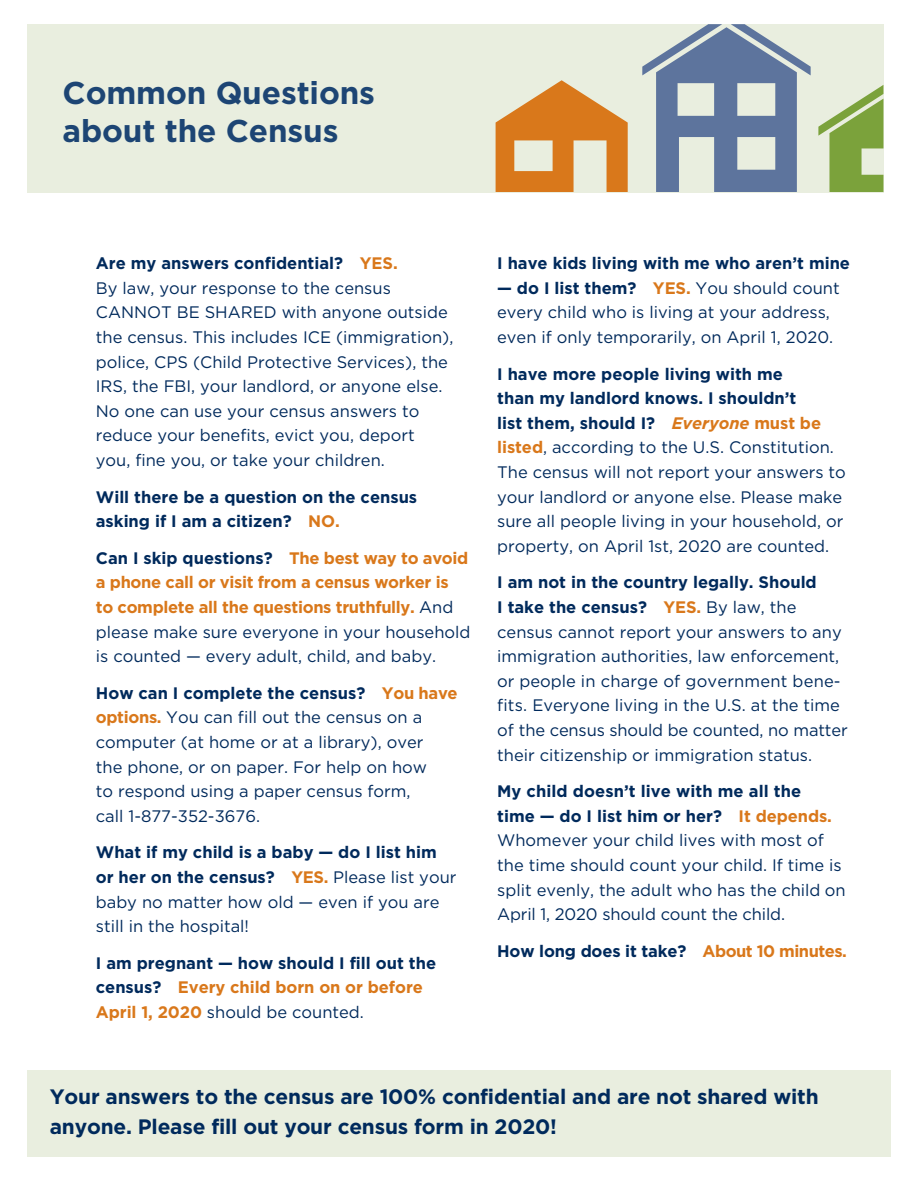
<style>
.page{position:relative;width:918px;height:1188px;background:#fff}
.page>*{position:absolute;margin:0;border:0;box-sizing:border-box;transform-origin:0 0}
.t1{font:700 31.5px/37.3px "Gotham";letter-spacing:-.005em;color:#1d4574}
.t2{font:700 20.85px/30.2px "Gotham";letter-spacing:-.01em;color:#002a5c}
.t3{font:16.65px/24.6px "Gotham";color:#002a5c}
.t4{font:700 16.65px/24.6px "Gotham";color:#002a5c}
.t5{font:700 16.65px/24.6px "Gotham";letter-spacing:-.02em;color:#d9781b}
.s1{font-weight:700}
.s2{font-weight:700;color:#d9781b}
.s3{color:#d9781b}
.s4{color:#002a5c}
.s5{font-weight:400;color:#002a5c}
.s6{font-weight:400}
.s7{font-weight:700;font-style:italic;color:#d9781b}
</style>
<div class="page">
<div style="left:27px;top:24px;width:857px;height:169px;background:#e5ebd9"></div>
<svg style="left:496px;top:80px;width:132px;height:112px"></svg>
<svg style="left:642px;top:24px;width:169px;height:168px"></svg>
<svg style="left:818px;top:85px;width:65px;height:107px"></svg>
<div style="left:27px;top:1070px;width:864px;height:87px;background:#e5ebd9"></div>
<h1 class="t1" style="left:63px;top:74px;width:314px">Common Questions about the Census</h1>
<p class="t3" style="left:96px;top:251px;width:359px"><span class="s1">Are my answers confidential?</span> <span class="s2">YES.<br></span>By law, your response to the census CANNOT BE SHARED with anyone outside the census. This includes ICE (immigration), police, CPS (Child Protective Services), the IRS, the FBI, your landlord, or anyone else.<br>No one can use your census answers to reduce your benefits, evict you, deport you, fine you, or take your children.</p>
<p class="t4" style="left:96px;top:484px;width:323px">Will there be a question on the census asking if I am a citizen? <span class="s3">NO.</span></p>
<p class="t5" style="left:96px;top:546px;width:376px"><span class="s4">Can I skip questions?</span> The best way to avoid a phone call or visit from a census worker is<br>to complete all the questions truthfully. <span class="s5">And please make sure everyone in your household is counted — every adult, child, and baby.</span></p>
<p class="t3" style="left:96px;top:681px;width:363px"><span class="s1">How can I complete the census?</span> <span class="s2">You have options.</span> You can fill out the census on a computer (at home or at a library), over<br>the phone, or on paper. For help on how<br>to respond using a paper census form,<br>call 1-877-352-3676.</p>
<p class="t3" style="left:96px;top:840px;width:362px"><span class="s1">What if my child is a baby — do I list him or her on the census?</span> <span class="s2">YES.</span> Please list your baby no matter how old — even if you are still in the hospital!</p>
<p class="t4" style="left:96px;top:950px;width:342px">I am pregnant — how should I fill out the census? <span class="s3">Every child born on or before<br>April 1, 2020</span> <span class="s6">should be counted.</span></p>
<p class="t4" style="left:497px;top:251px;width:354px">I have kids living with me who aren’t mine</p>
<p class="t3" style="left:497px;top:275px;width:344px"><span class="s1">— do I list them?</span> <span class="s2">YES.</span> You should count every child who is living at your address, even if only temporarily, on April 1, 2020.</p>
<p class="t3" style="left:497px;top:361px;width:350px"><span class="s1">I have more people living with me<br>than my landlord knows. I shouldn’t<br>list them, should I?</span> <span class="s7">Everyone</span> <span class="s2">must be listed</span>, according to the U.S. Constitution.<br>The census will not report your answers to your landlord or anyone else. Please make sure all people living in your household, or property, on April 1st, 2020 are counted.</p>
<p class="t3" style="left:497px;top:570px;width:352px"><span class="s1">I am not in the country legally. Should<br>I take the census?</span> <span class="s2">YES.</span> By law, the census cannot report your answers to any immigration authorities, law enforcement, or people in charge of government bene&shy;fits. Everyone living in the U.S. at the time of the census should be counted, no matter their citizenship or immigration status.</p>
<p class="t3" style="left:497px;top:779px;width:350px"><span class="s1">My child doesn’t live with me all the<br>time — do I list him or her?</span> <span class="s2">It depends.<br></span>Whomever your child lives with most of the time should count your child. If time is split evenly, the adult who has the child on April 1, 2020 should count the child.</p>
<p class="t4" style="left:497px;top:938px;width:351px">How long does it take? <span class="s3">About 10 minutes.</span></p>
<p class="t2" style="left:50px;top:1081px;width:770px">Your answers to the census are 100% confidential and are not shared with anyone. Please fill out your census form in 2020!</p>
</div>
